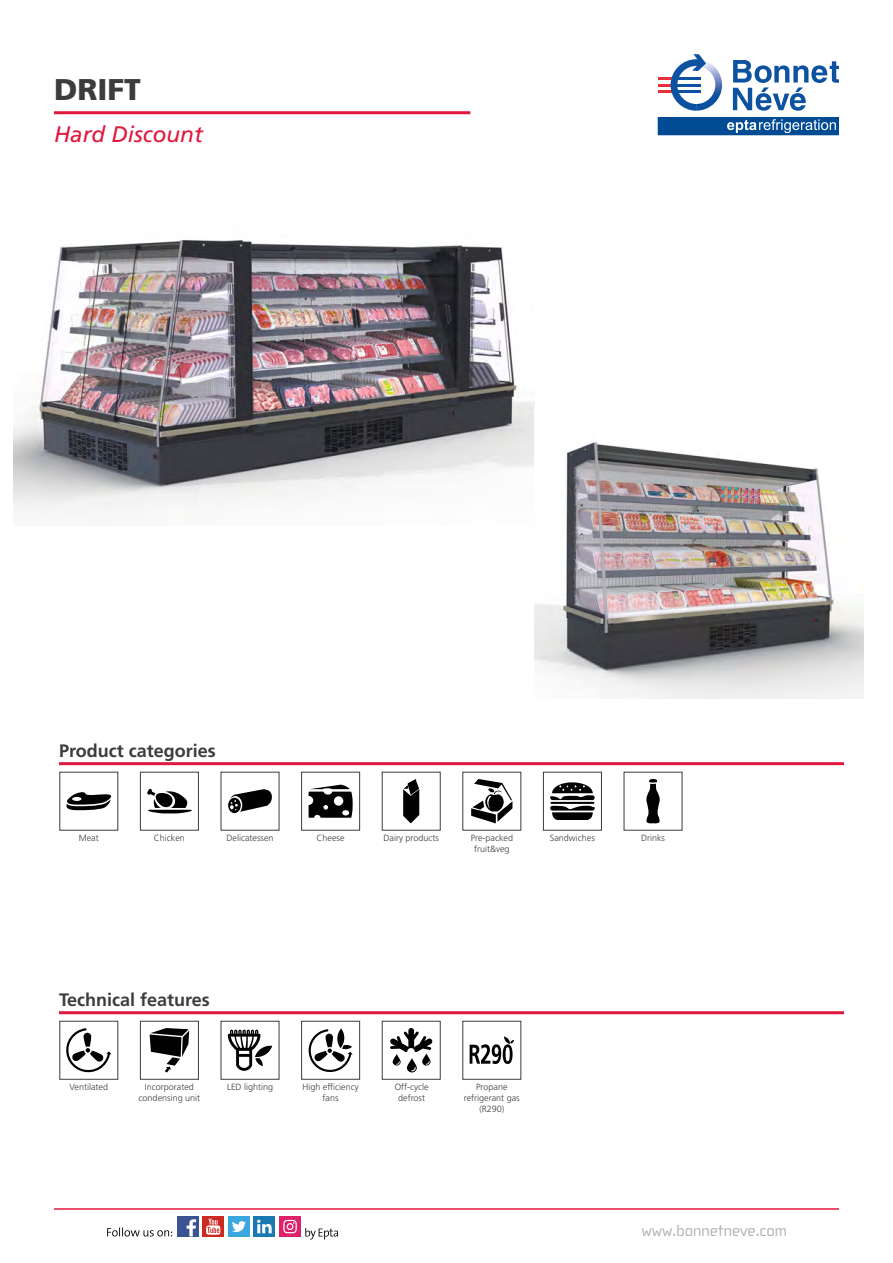
<style>
.page{position:relative;width:893px;height:1263px;background:#fff}
.page>*{position:absolute;margin:0;border:0;box-sizing:border-box;transform-origin:0 0}
.t1{font:900 30px "Frutiger LT Std";color:#3c3c3b}
.t2{font:italic 22.5px "Frutiger LT Std";color:#e1173d}
.t3{font:700 18px "Frutiger LT Std";color:#3c3c3b}
.t4{font:16.5px "Cholla Wide";color:#b3b2b2}
.t5{font:300 9px/10.8px "Frutiger LT Std";color:#3c3c3b;text-align:center}
</style>
<div class="page">
<hr style="left:54px;top:1208px;width:785px;height:2px;background:#e1173d">
<div style="left:203px;top:1216px;width:21px;height:21px;background:#cb2a20"></div>
<svg style="left:206px;top:1218px;width:14px;height:17px"></svg>
<div style="left:177px;top:1216px;width:21px;height:21px;background:#3b5293"></div>
<svg style="left:187px;top:1219px;width:9px;height:17px"></svg>
<div style="left:254px;top:1216px;width:21px;height:21px;background:#1a78b4"></div>
<svg style="left:257px;top:1220px;width:15px;height:13px"></svg>
<div style="left:228px;top:1216px;width:22px;height:21px;background:#3aa7df"></div>
<svg style="left:232px;top:1221px;width:14px;height:11px"></svg>
<svg style="left:107px;top:1227px;width:65px;height:9px"></svg>
<svg style="left:305px;top:1228px;width:33px;height:11px"></svg>
<div style="left:279px;top:1216px;width:22px;height:21px;background:#dc226b"></div>
<svg style="left:283px;top:1220px;width:14px;height:13px"></svg>
<hr style="left:54px;top:111px;width:416px;height:3px;background:#e1173d">
<hr style="left:59px;top:1011px;width:785px;height:3px;background:#e1173d">
<hr style="left:59px;top:762px;width:785px;height:3px;background:#e1173d">
<svg style="left:658px;top:117px;width:181px;height:18px;background:#2061a0"></svg>
<svg style="left:733px;top:60px;width:106px;height:51px"></svg>
<hr style="left:658px;top:77px;width:17px;height:3px;background:#e73037">
<hr style="left:658px;top:84px;width:17px;height:3px;background:#e73037">
<hr style="left:658px;top:90px;width:17px;height:3px;background:#e73037">
<img style="left:706px;top:62px;width:16px;height:47px">
<svg style="left:671px;top:54px;width:35px;height:57px"></svg>
<svg style="left:66px;top:792px;width:46px;height:18px"></svg>
<svg style="left:147px;top:789px;width:45px;height:24px"></svg>
<div style="left:140px;top:772px;width:59px;height:58px;border:1px solid #3c3c3b"></div>
<svg style="left:228px;top:789px;width:44px;height:24px"></svg>
<svg style="left:309px;top:785px;width:44px;height:33px"></svg>
<div style="left:301px;top:772px;width:59px;height:58px;border:1px solid #3c3c3b"></div>
<svg style="left:403px;top:779px;width:16px;height:44px"></svg>
<div style="left:382px;top:772px;width:59px;height:58px;border:1px solid #3c3c3b"></div>
<svg style="left:550px;top:806px;width:45px;height:14px"></svg>
<svg style="left:550px;top:782px;width:45px;height:18px"></svg>
<hr style="left:550px;top:802px;width:44px;height:2px;background:#020203">
<div style="left:543px;top:772px;width:59px;height:58px;border:1px solid #3c3c3b"></div>
<svg style="left:471px;top:779px;width:41px;height:44px"></svg>
<svg style="left:390px;top:1028px;width:43px;height:44px"></svg>
<div style="left:382px;top:1021px;width:59px;height:59px;border:1px solid #3c3c3b"></div>
<svg style="left:66px;top:1028px;width:45px;height:45px"></svg>
<div style="left:59px;top:1021px;width:59px;height:59px;border:1px solid #3c3c3b"></div>
<svg style="left:150px;top:1028px;width:39px;height:44px"></svg>
<div style="left:140px;top:1021px;width:59px;height:59px;border:1px solid #3c3c3b"></div>
<svg style="left:255px;top:1045px;width:17px;height:13px"></svg>
<svg style="left:228px;top:1030px;width:35px;height:41px"></svg>
<div style="left:221px;top:1021px;width:58px;height:59px;border:1px solid #3c3c3b"></div>
<svg style="left:308px;top:1029px;width:45px;height:43px"></svg>
<svg style="left:336px;top:1028px;width:9px;height:20px"></svg>
<div style="left:301px;top:1021px;width:59px;height:59px;border:1px solid #3c3c3b"></div>
<svg style="left:646px;top:779px;width:14px;height:45px"></svg>
<svg style="left:470px;top:1036px;width:44px;height:28px"></svg>
<div style="left:462px;top:1021px;width:59px;height:59px;border:1px solid #3c3c3b"></div>
<img style="left:14px;top:240px;width:520px;height:273px">
<img style="left:535px;top:442px;width:328px;height:256px">
<h1 class="t1" style="left:54px;top:72px;width:88px">DRIFT</h1>
<h2 class="t2" style="left:54px;top:121px;width:150px">Hard Discount</h2>
<h3 class="t3" style="left:59px;top:740px;width:158px">Product categories</h3>
<p class="t5" style="left:79px;top:832px;width:21px">Meat</p>
<p class="t5" style="left:154px;top:832px;width:33px">Chicken</p>
<p class="t5" style="left:227px;top:832px;width:48px">Delicatessen</p>
<p class="t5" style="left:317px;top:832px;width:30px">Cheese</p>
<p class="t5" style="left:384px;top:832px;width:57px">Dairy products</p>
<p class="t5" style="left:471px;top:832px;width:44px">Pre-packed fruit&amp;veg</p>
<p class="t5" style="left:550px;top:832px;width:47px">Sandwiches</p>
<p class="t5" style="left:641px;top:832px;width:26px">Drinks</p>
<h3 class="t3" style="left:59px;top:989px;width:152px">Technical features</h3>
<p class="t5" style="left:70px;top:1081px;width:40px">Ventilated</p>
<p class="t5" style="left:139px;top:1081px;width:63px">Incorporated condensing unit</p>
<p class="t5" style="left:227px;top:1081px;width:48px">LED lighting</p>
<p class="t5" style="left:302px;top:1081px;width:58px">High efficiency fans</p>
<p class="t5" style="left:395px;top:1081px;width:35px">Off-cycle defrost</p>
<p class="t5" style="left:464px;top:1081px;width:57px">Propane refrigerant gas (R290)</p>
<h3 class="t4" style="left:641px;top:1221px;width:147px">www.bonnetneve.com</h3>
</div>
